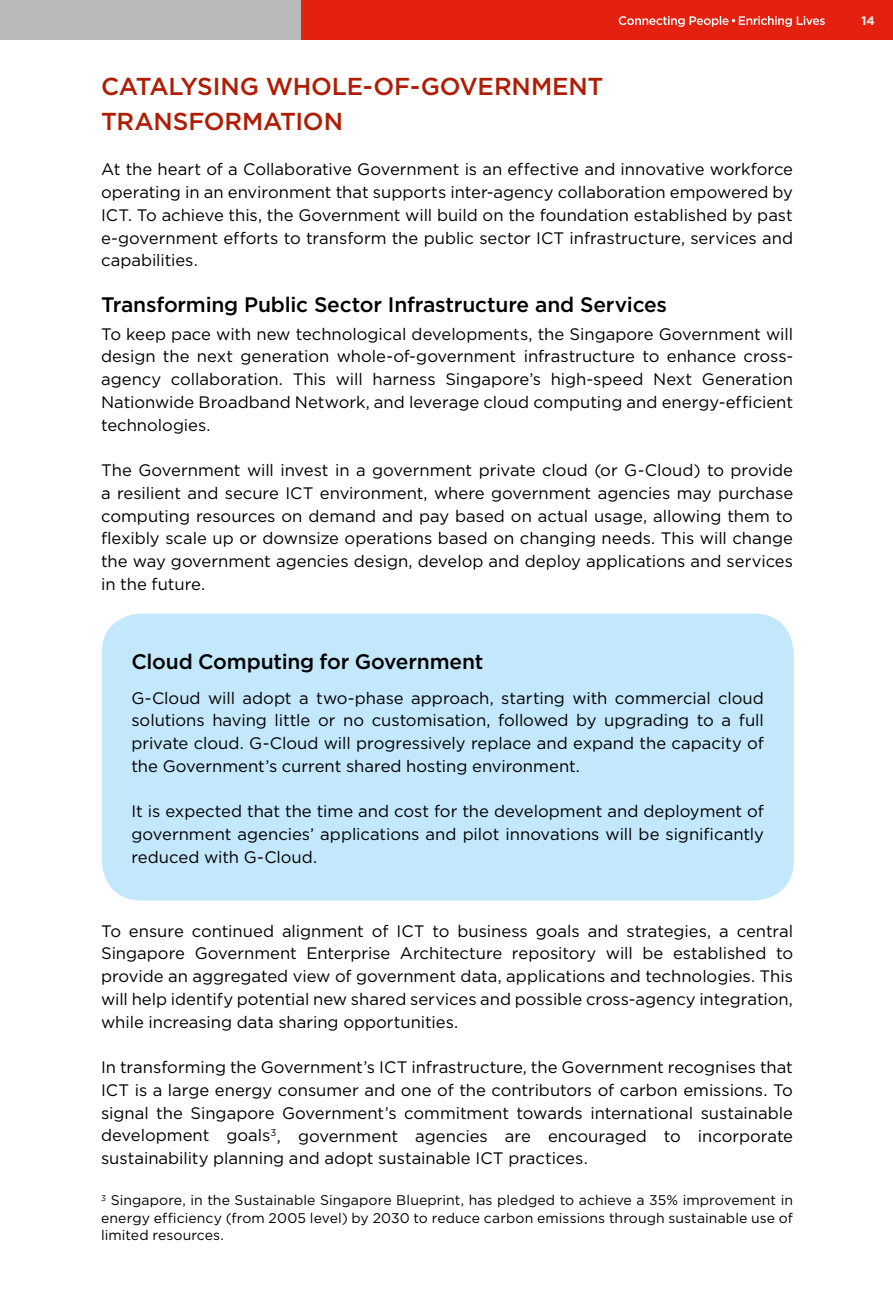
<style>
.page{position:relative;width:893px;height:1290px;background:#fff}
.page>*{position:absolute;margin:0;border:0;box-sizing:border-box;transform-origin:0 0}
.t1{font:500 24.5px/35px "Gotham";letter-spacing:-.01em;color:#b01d05}
.t2{font:500 21px "Gotham";letter-spacing:-.01em;color:#000}
.t3{font:16.62px/22.8px "Gotham";letter-spacing:-.005em;color:#000;text-align:justify}
.t4{font:14px/17.5px "Gotham";letter-spacing:.005em;color:#000;text-align:justify}
.t5{font:700 12.25px "Gotham";color:#ededed}
</style>
<div class="page">
<div style="left:0;top:0;width:893px;height:40px;background:#e4200e"></div>
<div style="left:0;top:0;width:301px;height:40px;background:#b9baba"></div>
<svg style="left:619px;top:16px;width:206px;height:11px"></svg>
<div style="left:102px;top:613px;width:692px;height:287px;background:#c3e7fb;border-radius:40px"></div>
<h1 class="t1" style="left:101px;top:68px;width:504px">CATALYSING WHOLE-OF-GOVERNMENT<br>TRANSFORMATION</h1>
<p class="t3" style="left:101px;top:158px;width:693px">At the heart of a Collaborative Government is an effective and innovative workforce operating in an environment that supports inter-agency collaboration empowered by ICT. To achieve this, the Government will build on the foundation established by past e-government efforts to transform the public sector ICT infrastructure, services and capabilities.</p>
<p class="t2" style="left:101px;top:293px;width:567px">Transforming Public Sector Infrastructure and Services</p>
<p class="t3" style="left:101px;top:322px;width:693px">To keep pace with new technological developments, the Singapore Government will design the next generation whole-of-government infrastructure to enhance cross&shy;agency collaboration. This will harness Singapore’s high-speed Next Generation Nationwide Broadband Network, and leverage cloud computing and energy-efficient technologies.</p>
<p class="t3" style="left:101px;top:459px;width:694px">The Government will invest in a government private cloud (or G-Cloud) to provide a resilient and secure ICT environment, where government agencies may purchase computing resources on demand and pay based on actual usage, allowing them to flexibly scale up or downsize operations based on changing needs. This will change the way government agencies design, develop and deploy applications and services in the future.</p>
<p class="t2" style="left:131px;top:649px;width:353px">Cloud Computing for Government</p>
<p class="t3" style="left:131px;top:686px;width:634px">G-Cloud will adopt a two-phase approach, starting with commercial cloud solutions having little or no customisation, followed by upgrading to a full private cloud. G-Cloud will progressively replace and expand the capacity of the Government’s current shared hosting environment.</p>
<p class="t3" style="left:131px;top:800px;width:634px">It is expected that the time and cost for the development and deployment of government agencies’ applications and pilot innovations will be significantly reduced with G-Cloud.</p>
<p class="t3" style="left:101px;top:919px;width:694px">To ensure continued alignment of ICT to business goals and strategies, a central Singapore Government Enterprise Architecture repository will be established to provide an aggregated view of government data, applications and technologies. This will help identify potential new shared services and possible cross-agency integration, while increasing data sharing opportunities.</p>
<p class="t3" style="left:101px;top:1055px;width:694px">In transforming the Government’s ICT infrastructure, the Government recognises that ICT is a large energy consumer and one of the contributors of carbon emissions. To signal the Singapore Government’s commitment towards international sustainable development goals<sup>3</sup>, government agencies are encouraged to incorporate sustainability planning and adopt sustainable ICT practices.</p>
<p class="t4" style="left:101px;top:1191px;width:693px"><sup>3</sup> Singapore, in the Sustainable Singapore Blueprint, has pledged to achieve a 35% improvement in energy efficiency (from 2005 level) by 2030 to reduce carbon emissions through sustainable use of limited resources.</p>
<p class="t5" style="left:861px;top:13px;width:15px">14</p>
</div>
